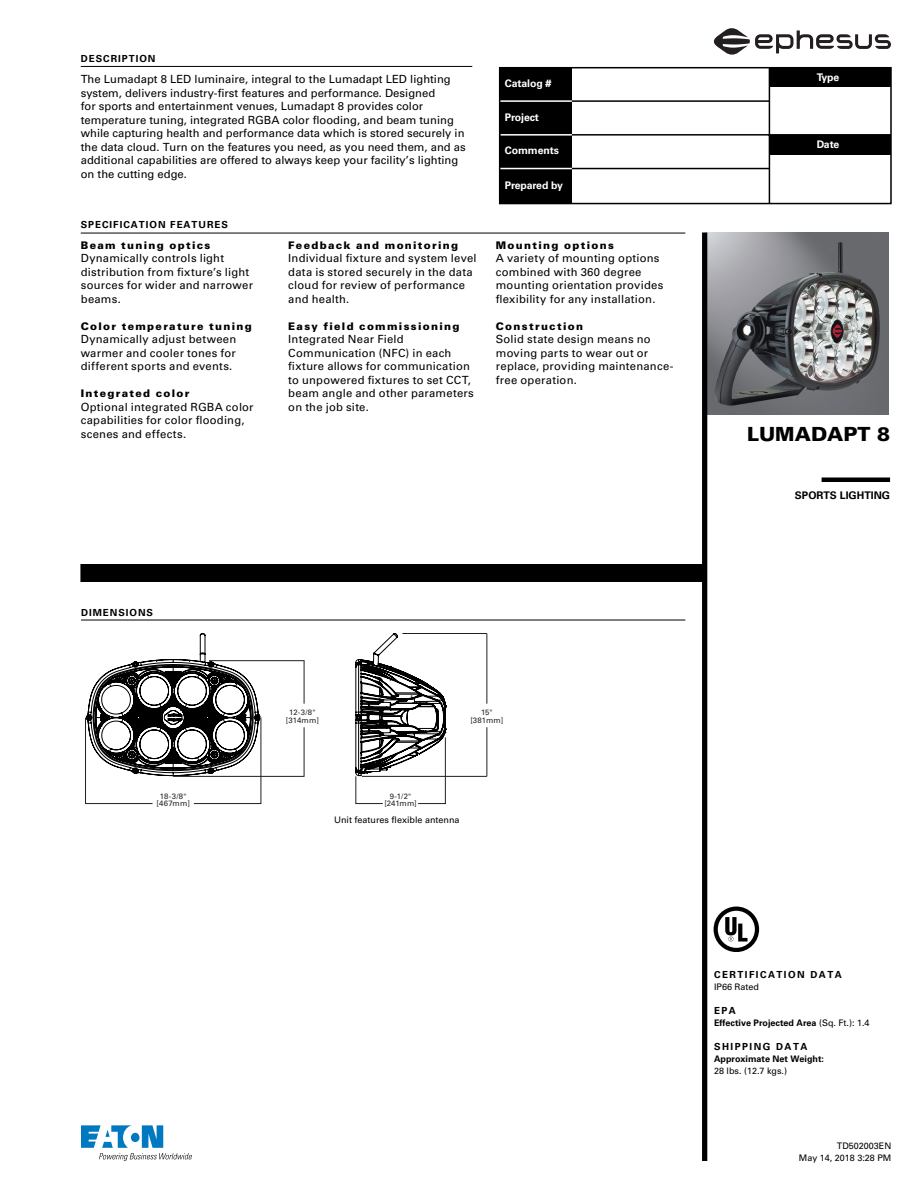
<style>
.page{position:relative;width:918px;height:1188px;background:#fff}
.page>*{position:absolute;margin:0;border:0;box-sizing:border-box;transform-origin:0 0}
.t1{font:900 19.5px "Univers LT Std";color:#000}
.t2{font:11.25px/13.5px "Univers LT Std";letter-spacing:.015em;color:#000}
.t3{font:900 10.5px "Univers LT Std";letter-spacing:.125em;color:#000}
.t4{font:700 10.5px "Univers LT Std";letter-spacing:-.01em;color:#fff}
.t5{font:700 10.5px "Univers LT Std";color:#000}
.t6{font:700 9.75px "Univers LT Std";letter-spacing:.1em;color:#000}
.t7{font:700 9.75px "Univers LT Std";letter-spacing:.15em;color:#000}
.t8{font:9px/12px "Univers LT Std";color:#000;text-align:right}
.t9{font:700 9px "Univers LT Std";color:#000}
.t10{font:7.8px/7.8px "Univers LT Std";letter-spacing:.01em;color:#231f20;text-align:center}
.s1{font-weight:400}
</style>
<div class="page">
<img style="left:707px;top:233px;width:181px;height:182px">
<div style="left:702px;top:232px;width:5px;height:929px;background:#000"></div>
<div style="left:80px;top:564px;width:624px;height:18px;background:#000"></div>
<hr style="left:81px;top:233px;width:604px;height:1px;background:#000">
<hr style="left:822px;top:478px;width:68px;height:4px;background:#000">
<hr style="left:81px;top:66px;width:391px;height:1px;background:#000">
<svg style="left:714px;top:28px;width:177px;height:27px"></svg>
<svg style="left:714px;top:907px;width:45px;height:45px"></svg>
<svg style="left:81px;top:1125px;width:111px;height:36px"></svg>
<hr style="left:304px;top:727px;width:1px;height:49px;background:#231f20">
<hr style="left:209px;top:660px;width:95px;height:1px;background:#231f20">
<hr style="left:173px;top:776px;width:131px;height:1px;background:#231f20">
<hr style="left:362px;top:776px;width:125px;height:1px;background:#231f20">
<hr style="left:402px;top:633px;width:85px;height:1px;background:#231f20">
<svg style="left:355px;top:633px;width:91px;height:171px"></svg>
<svg style="left:85px;top:633px;width:177px;height:171px"></svg>
<hr style="left:304px;top:661px;width:1px;height:43px;background:#231f20">
<hr style="left:487px;top:727px;width:1px;height:49px;background:#231f20">
<hr style="left:487px;top:634px;width:1px;height:70px;background:#231f20">
<hr style="left:81px;top:620px;width:604px;height:1px;background:#000">
<div style="left:500px;top:68px;width:72px;height:136px;background:#000"></div>
<div style="left:770px;top:67px;width:121px;height:20px;background:#000"></div>
<div style="left:770px;top:135px;width:121px;height:20px;background:#000"></div>
<hr style="left:572px;top:100px;width:198px;height:2px;background:#000">
<hr style="left:500px;top:100px;width:72px;height:2px;background:#fff">
<hr style="left:572px;top:168px;width:198px;height:1px;background:#000">
<hr style="left:500px;top:168px;width:72px;height:1px;background:#fff">
<hr style="left:769px;top:68px;width:1px;height:136px;background:#000">
<hr style="left:572px;top:134px;width:319px;height:2px;background:#000">
<hr style="left:500px;top:134px;width:72px;height:2px;background:#fff">
<div style="left:499px;top:67px;width:393px;height:137px;border:2px solid #000"></div>
<p class="t6" style="left:81px;top:53px;width:76px">DESCRIPTION</p>
<p class="t2" style="left:81px;top:73px;width:387px">The Lumadapt 8 LED luminaire, integral to the Lumadapt LED lighting system, delivers industry-first features and performance. Designed<br>for sports and entertainment venues, Lumadapt 8 provides color temperature tuning, integrated RGBA color flooding, and beam tuning while capturing health and performance data which is stored securely in the data cloud. Turn on the features you need, as you need them, and as additional capabilities are offered to always keep your facility’s lighting on the cutting edge.</p>
<p class="t6" style="left:81px;top:218px;width:149px">SPECIFICATION FEATURES</p>
<p class="t3" style="left:81px;top:238px;width:131px">Beam tuning optics</p>
<p class="t2" style="left:81px;top:252px;width:174px">Dynamically controls light distribution from fixture’s light sources for wider and narrower beams.</p>
<p class="t3" style="left:81px;top:319px;width:173px">Color temperature tuning</p>
<p class="t2" style="left:81px;top:333px;width:157px;text-align:justify">Dynamically adjust between warmer and cooler tones for different sports and events.</p>
<p class="t3" style="left:81px;top:387px;width:110px">Integrated color</p>
<p class="t2" style="left:81px;top:400px;width:174px">Optional integrated RGBA color capabilities for color flooding, scenes and effects.</p>
<p class="t3" style="left:288px;top:238px;width:171px">Feedback and monitoring</p>
<p class="t2" style="left:288px;top:252px;width:190px">Individual fixture and system level data is stored securely in the data cloud for review of performance and health.</p>
<p class="t3" style="left:288px;top:319px;width:173px">Easy field commissioning</p>
<p class="t2" style="left:288px;top:333px;width:187px">Integrated Near Field<br>Communication (NFC) in each fixture allows for communication to unpowered fixtures to set CCT, beam angle and other parameters on the job site.</p>
<p class="t4" style="left:505px;top:77px;width:48px">Catalog #</p>
<p class="t4" style="left:505px;top:111px;width:36px">Project</p>
<p class="t4" style="left:505px;top:144px;width:56px">Comments</p>
<p class="t4" style="left:505px;top:179px;width:60px">Prepared by</p>
<p class="t3" style="left:496px;top:238px;width:120px">Mounting options</p>
<p class="t2" style="left:496px;top:252px;width:169px">A variety of mounting options combined with 360 degree mounting orientation provides flexibility for any installation.</p>
<p class="t3" style="left:496px;top:319px;width:89px">Construction</p>
<p class="t2" style="left:496px;top:333px;width:179px">Solid state design means no moving parts to wear out or replace, providing maintenance&shy;free operation.</p>
<p class="t6" style="left:81px;top:607px;width:74px">DIMENSIONS</p>
<p class="t10" style="left:156px;top:792px;width:35px">18-3/8" [467mm]</p>
<p class="t10" style="left:286px;top:708px;width:34px">12-3/8" [314mm]</p>
<p class="t10" style="left:470px;top:708px;width:35px">15" [381mm]</p>
<p class="t10" style="left:384px;top:792px;width:34px">9-1/2" [241mm]</p>
<p class="t8" style="left:334px;top:814px;width:127px">Unit features flexible antenna</p>
<p class="t4" style="left:817px;top:71px;width:24px">Type</p>
<p class="t4" style="left:817px;top:138px;width:24px">Date</p>
<h1 class="t1" style="left:747px;top:421px;width:144px">LUMADAPT 8</h1>
<p class="t5" style="left:795px;top:489px;width:97px">SPORTS LIGHTING</p>
<p class="t7" style="left:714px;top:969px;width:129px">CERTIFICATION DATA</p>
<p class="t8" style="left:714px;top:981px;width:47px">IP66 Rated</p>
<p class="t6" style="left:714px;top:1005px;width:23px">EPA</p>
<p class="t9" style="left:714px;top:1018px;width:157px">Effective Projected Area <span class="s1">(Sq. Ft.): 1.4</span></p>
<p class="t7" style="left:714px;top:1041px;width:95px">SHIPPING DATA</p>
<p class="t9" style="left:714px;top:1054px;width:112px">Approximate Net Weight:</p>
<p class="t8" style="left:714px;top:1065px;width:75px">28 lbs. (12.7 kgs.)</p>
<p class="t8" style="left:799px;top:1140px;width:94px">TD502003EN<br>May 14, 2018 3:28 PM</p>
</div>
